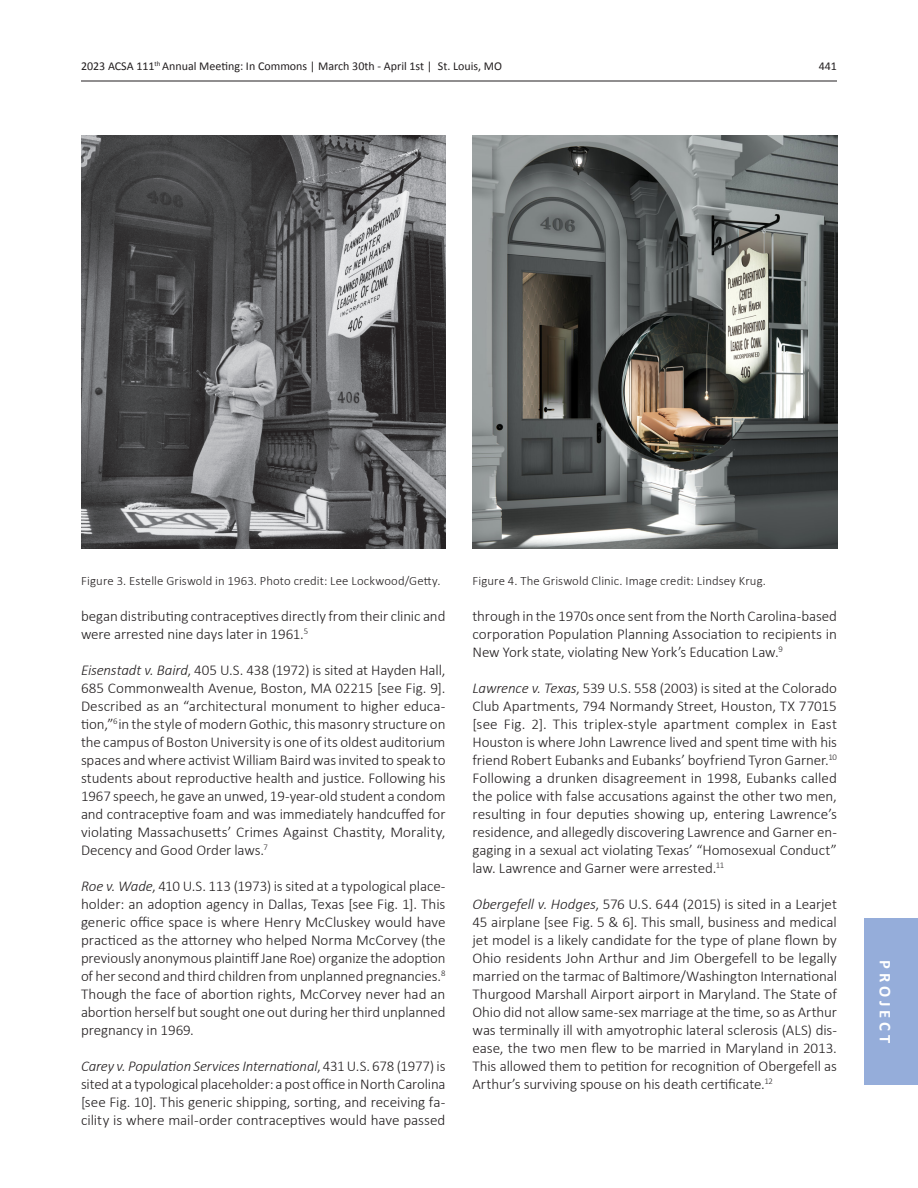
<style>
.page{position:relative;width:918px;height:1188px;background:#fff}
.page>*{position:absolute;margin:0;border:0;box-sizing:border-box;transform-origin:0 0}
.t1{font:700 16.5px "Calibri";letter-spacing:.235em;color:#fff}
._06_Main_Body_Text{font:300 15px/18px "Calibri";letter-spacing:-.005em;color:#231f20;text-align:justify}
._07_Caption_Text{font:300 12.75px "Calibri";letter-spacing:.01em;color:#231f20}
.t2{font:12px "Calibri";color:#231f20}
.s1{font-style:italic}
</style>
<div class="page">
<hr style="left:81px;top:81px;width:756px;height:1px;background:#231f20">
<div style="left:864px;top:918px;width:54px;height:167px;background:#95adda"></div>
<img style="left:81px;top:135px;width:365px;height:414px">
<img style="left:473px;top:135px;width:364px;height:414px">
<p class="t2" style="left:81px;top:57px;width:423px">2023 ACSA 111<sup>th</sup> Annual Meeting: In Commons | March 30th - April 1st | St. Louis, MO</p>
<p class="t2" style="left:819px;top:57px;width:20px">441</p>
<p class="_07_Caption_Text" style="left:81px;top:573px;width:361px">Figure 3. Estelle Griswold in 1963. Photo credit: Lee Lockwood/Getty.</p>
<p class="_07_Caption_Text" style="left:472px;top:573px;width:295px">Figure 4. The Griswold Clinic. Image credit: Lindsey Krug.</p>
<p class="_06_Main_Body_Text" style="left:81px;top:607px;width:366px">began distributing contraceptives directly from their clinic and were arrested nine days later in 1961.<sup>5</sup></p>
<p class="_06_Main_Body_Text" style="left:81px;top:661px;width:366px"><span class="s1">Eisenstadt v. Baird</span>, 405 U.S. 438 (1972) is sited at Hayden Hall, 685 Commonwealth Avenue, Boston, MA 02215 [see Fig. 9].<br>Described as an “architectural monument to higher educa&shy;tion,”<sup>6</sup> in the style of modern Gothic, this masonry structure on the campus of Boston University is one of its oldest auditorium spaces and where activist William Baird was invited to speak to students about reproductive health and justice. Following his 1967 speech, he gave an unwed, 19-year-old student a condom and contraceptive foam and was immediately handcuffed for violating Massachusetts’ Crimes Against Chastity, Morality, Decency and Good Order laws.<sup>7</sup></p>
<p class="_06_Main_Body_Text" style="left:81px;top:877px;width:366px"><span class="s1">Roe v. Wade</span>, 410 U.S. 113 (1973) is sited at a typological place&shy;holder: an adoption agency in Dallas, Texas [see Fig. 1]. This generic office space is where Henry McCluskey would have practiced as the attorney who helped Norma McCorvey (the previously anonymous plaintiff Jane Roe) organize the adoption of her second and third children from unplanned pregnancies.<sup>8<br></sup>Though the face of abortion rights, McCorvey never had an abortion herself but sought one out during her third unplanned pregnancy in 1969.</p>
<p class="_06_Main_Body_Text" style="left:81px;top:1057px;width:366px"><span class="s1">Carey v. Population Services International</span>, 431 U.S. 678 (1977) is sited at a typological placeholder: a post office in North Carolina [see Fig. 10]. This generic shipping, sorting, and receiving fa&shy;cility is where mail-order contraceptives would have passed</p>
<p class="_06_Main_Body_Text" style="left:472px;top:607px;width:366px">through in the 1970s once sent from the North Carolina-based corporation Population Planning Association to recipients in New York state, violating New York’s Education Law.<sup>9</sup></p>
<p class="_06_Main_Body_Text" style="left:472px;top:679px;width:366px"><span class="s1">Lawrence v. Texas</span>, 539 U.S. 558 (2003) is sited at the Colorado Club Apartments, 794 Normandy Street, Houston, TX 77015 [see Fig. 2]. This triplex-style apartment complex in East Houston is where John Lawrence lived and spent time with his friend Robert Eubanks and Eubanks’ boyfriend Tyron Garner.<sup>10<br></sup>Following a drunken disagreement in 1998, Eubanks called the police with false accusations against the other two men, resulting in four deputies showing up, entering Lawrence’s residence, and allegedly discovering Lawrence and Garner en&shy;gaging in a sexual act violating Texas’ “Homosexual Conduct” law. Lawrence and Garner were arrested.<sup>11</sup></p>
<p class="_06_Main_Body_Text" style="left:472px;top:895px;width:366px"><span class="s1">Obergefell v. Hodges</span>, 576 U.S. 644 (2015) is sited in a Learjet 45 airplane [see Fig. 5 &amp; 6]. This small, business and medical jet model is a likely candidate for the type of plane flown by Ohio residents John Arthur and Jim Obergefell to be legally married on the tarmac of Baltimore/Washington International Thurgood Marshall Airport airport in Maryland. The State of Ohio did not allow same-sex marriage at the time, so as Arthur was terminally ill with amyotrophic lateral sclerosis (ALS) dis&shy;ease, the two men flew to be married in Maryland in 2013.<br>This allowed them to petition for recognition of Obergefell as Arthur’s surviving spouse on his death certificate.<sup>12</sup></p>
<p class="t1" style="left:897px;top:960px;width:85px;rotate:90deg">PROJECT</p>
</div>
